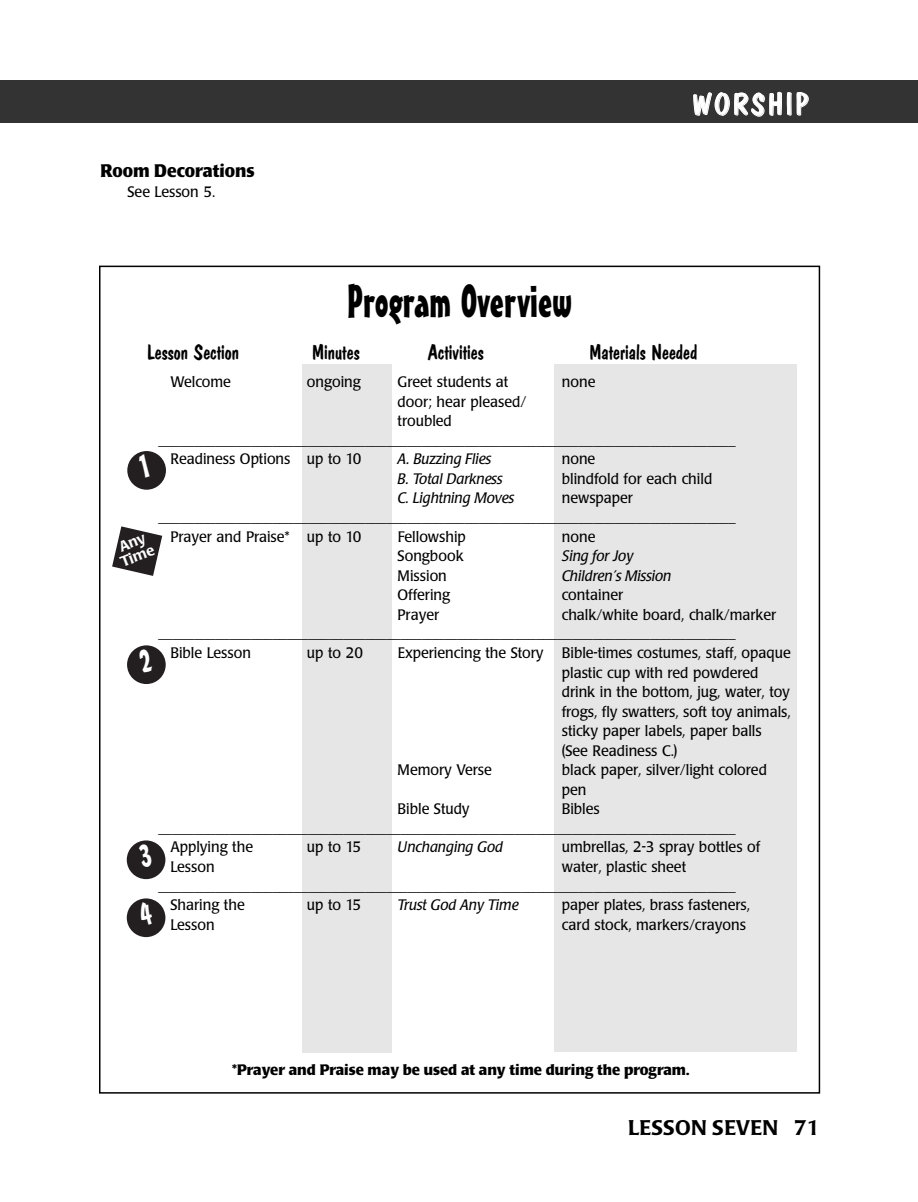
<style>
.page{position:relative;width:918px;height:1202px;background:#fff}
.page>*{position:absolute;margin:0;border:0;box-sizing:border-box;transform-origin:0 0}
.t1{font:45px "Mister Earl BT";color:#000}
.t2{font:30px "Dom Casual D";letter-spacing:.095em;color:#fff}
.t3{font:21px "Dom Casual D";color:#000}
.t4{font:500 21px "Poppl Laudatio";letter-spacing:.01em;color:#000}
.t5{font:700 18px "Poppl Laudatio";color:#000;scale:.95 1}
.t6{font:15px/19.5px "Poppl Laudatio";color:#000;scale:.95 1}
.t7{font:italic 15px "Poppl Laudatio";color:#000}
.t8{font:700 15px "Poppl Laudatio";color:#000}
.t9{font:500 14.7px/14.5px "Poppl Laudatio";color:#fff}
</style>
<div class="page">
<div style="left:302px;top:364px;width:90px;height:689px;background:#e6e6e6"></div>
<div style="left:554px;top:364px;width:243px;height:688px;background:#e6e6e6"></div>
<div style="left:0;top:80px;width:27px;height:43px;background:#333"></div>
<div style="left:127px;top:451px;width:39px;height:39px;background:#231f20;border-radius:50%"></div>
<svg style="left:112px;top:526px;width:50px;height:50px"></svg>
<div style="left:127px;top:645px;width:39px;height:39px;background:#231f20;border-radius:50%"></div>
<div style="left:127px;top:840px;width:38px;height:39px;background:#231f20;border-radius:50%"></div>
<div style="left:127px;top:898px;width:38px;height:39px;background:#231f20;border-radius:50%"></div>
<div style="left:27px;top:80px;width:891px;height:43px;background:#333"></div>
<p class="t5" style="left:100px;top:164px;width:164px">Room Decorations</p>
<p class="t6" style="left:128px;top:183px;width:94px">See Lesson 5.</p>
<h1 class="t1" style="left:347px;top:284px;width:226px">Program Overview</h1>
<h2 class="t2" style="left:692px;top:86px;width:118px">WORSHIP</h2>
<h3 class="t3" style="left:147px;top:339px;width:94px">Lesson Section</h3>
<h3 class="t3" style="left:312px;top:339px;width:49px">Minutes</h3>
<h3 class="t3" style="left:428px;top:339px;width:58px">Activities</h3>
<h3 class="t3" style="left:589px;top:339px;width:110px">Materials Needed</h3>
<p class="t6" style="left:170px;top:373px;width:65px">Welcome</p>
<p class="t6" style="left:307px;top:373px;width:58px">ongoing</p>
<p class="t6" style="left:398px;top:373px;width:118px">Greet students at</p>
<p class="t6" style="left:562px;top:373px;width:37px">none</p>
<p class="t6" style="left:398px;top:393px;width:137px">door; hear pleased/</p>
<p class="t6" style="left:398px;top:412px;width:59px">troubled</p>
<p class="t6" style="left:158px;top:431px;width:609px">_________________________________________________________________________________</p>
<p class="t6" style="left:170px;top:451px;width:203px">Readiness Options up to 10</p>
<p class="t7" style="left:398px;top:453px;width:95px">A. Buzzing Flies</p>
<p class="t6" style="left:562px;top:451px;width:37px">none</p>
<p class="t7" style="left:398px;top:473px;width:106px">B. Total Darkness</p>
<p class="t6" style="left:562px;top:470px;width:160px">blindfold for each child</p>
<p class="t7" style="left:398px;top:492px;width:118px">C. Lightning Moves</p>
<p class="t6" style="left:562px;top:490px;width:76px">newspaper</p>
<p class="t6" style="left:158px;top:508px;width:609px">_________________________________________________________________________________</p>
<p class="t6" style="left:170px;top:528px;width:203px">Prayer and Praise* up to 10</p>
<p class="t6" style="left:398px;top:528px;width:73px">Fellowship</p>
<p class="t6" style="left:562px;top:528px;width:37px">none</p>
<p class="t6" style="left:398px;top:547px;width:71px">Songbook</p>
<p class="t7" style="left:562px;top:550px;width:73px">Sing for Joy</p>
<p class="t6" style="left:398px;top:567px;width:53px">Mission</p>
<p class="t7" style="left:562px;top:570px;width:111px">Children’s Mission</p>
<p class="t6" style="left:398px;top:586px;width:57px">Offering</p>
<p class="t6" style="left:562px;top:586px;width:66px">container</p>
<p class="t6" style="left:398px;top:606px;width:45px">Prayer</p>
<p class="t6" style="left:562px;top:606px;width:227px">chalk/white board, chalk/marker</p>
<p class="t6" style="left:158px;top:625px;width:609px">_________________________________________________________________________________</p>
<p class="t6" style="left:170px;top:644px;width:86px">Bible Lesson</p>
<p class="t6" style="left:307px;top:644px;width:60px">up to 20</p>
<p class="t6" style="left:398px;top:644px;width:415px">Experiencing the Story Bible-times costumes, staff, opaque</p>
<p class="t6" style="left:562px;top:664px;width:209px">plastic cup with red powdered</p>
<p class="t6" style="left:562px;top:683px;width:242px">drink in the bottom, jug, water, toy</p>
<p class="t6" style="left:562px;top:703px;width:242px">frogs, fly swatters, soft toy animals,</p>
<p class="t6" style="left:562px;top:722px;width:212px">sticky paper labels, paper balls</p>
<p class="t6" style="left:562px;top:742px;width:123px">(See Readiness C.)</p>
<p class="t6" style="left:398px;top:761px;width:101px">Memory Verse</p>
<p class="t6" style="left:562px;top:761px;width:217px">black paper, silver/light colored pen</p>
<p class="t6" style="left:398px;top:800px;width:77px">Bible Study</p>
<p class="t6" style="left:562px;top:800px;width:41px">Bibles</p>
<p class="t6" style="left:158px;top:819px;width:609px">_________________________________________________________________________________</p>
<p class="t6" style="left:170px;top:838px;width:89px">Applying the</p>
<p class="t6" style="left:307px;top:838px;width:59px">up to 15</p>
<p class="t7" style="left:398px;top:841px;width:107px">Unchanging God</p>
<p class="t6" style="left:562px;top:838px;width:210px">umbrellas, 2-3 spray bottles of</p>
<p class="t6" style="left:170px;top:858px;width:48px">Lesson</p>
<p class="t6" style="left:562px;top:858px;width:132px">water, plastic sheet</p>
<p class="t6" style="left:158px;top:877px;width:609px">_________________________________________________________________________________</p>
<p class="t6" style="left:170px;top:896px;width:80px">Sharing the</p>
<p class="t6" style="left:307px;top:896px;width:59px">up to 15</p>
<p class="t7" style="left:398px;top:899px;width:123px">Trust God Any Time</p>
<p class="t6" style="left:562px;top:896px;width:200px">paper plates, brass fasteners,</p>
<p class="t6" style="left:170px;top:916px;width:48px">Lesson</p>
<p class="t6" style="left:562px;top:916px;width:195px">card stock, markers/crayons</p>
<p class="t9" style="left:114px;top:543px;width:37px;rotate:-21deg">Any<br>Time</p>
<p class="t8" style="left:232px;top:1064px;width:459px">*Prayer and Praise may be used at any time during the program.</p>
<h3 class="t4" style="left:628px;top:1119px;width:193px">LESSON SEVEN 71</h3>
</div>
